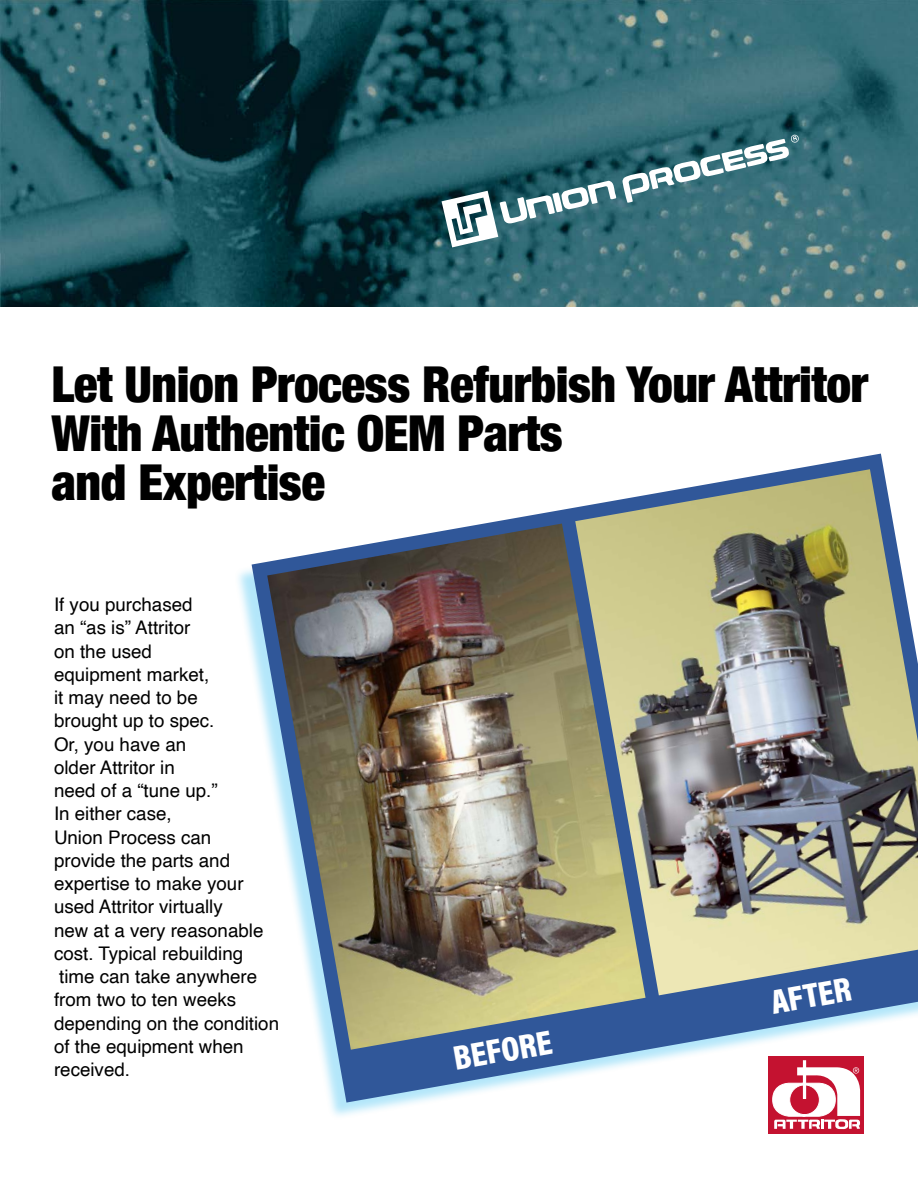
<style>
.page{position:relative;width:918px;height:1188px;background:#fff}
.page>*{position:absolute;margin:0;border:0;box-sizing:border-box;transform-origin:0 0}
.t1{font:900 condensed 49.5px/49.2px "Helvetica Neue";letter-spacing:-.01em;color:#000}
.t2{font:900 34.5px "Acumin Pro Cond";color:#fff}
.t3{font:18.75px/23.2px "Helvetica";color:#000}
</style>
<div class="page">
<img style="left:0;top:0;width:918px;height:306px">
<svg style="left:442px;top:134px;width:357px;height:113px;background:#4b7b84"></svg>
<svg style="left:252px;top:454px;width:666px;height:649px"></svg>
<img style="left:267px;top:524px;width:379px;height:526px">
<img style="left:575px;top:469px;width:343px;height:526px">
<div style="left:768px;top:1057px;width:96px;height:77px;background:#c41230"></div>
<div style="left:803px;top:1061px;width:3px;height:37px;border:1px solid #fff"></div>
<svg style="left:773px;top:1067px;width:88px;height:62px"></svg>
<h1 class="t1" style="left:51px;top:357px;width:818px">Let Union Process Refurbish Your Attritor<br>With Authentic OEM Parts<br>and Expertise</h1>
<p class="t3" style="left:54px;top:593px;width:227px">If you purchased<br>an “as is” Attritor<br>on the used<br>equipment market,<br>it may need to be<br>brought up to spec.<br>Or, you have an<br>older Attritor in<br>need of a “tune up.”<br>In either case,<br>Union Process can<br>provide the parts and expertise to make your used Attritor virtually<br>new at a very reasonable cost. Typical rebuilding time can take anywhere from two to ten weeks depending on the condition of the equipment when received.</p>
<h2 class="t2" style="left:450px;top:1036px;width:101px;rotate:-10deg">BEFORE</h2>
<h2 class="t2" style="left:768px;top:980px;width:82px;rotate:-10deg">AFTER</h2>
</div>
